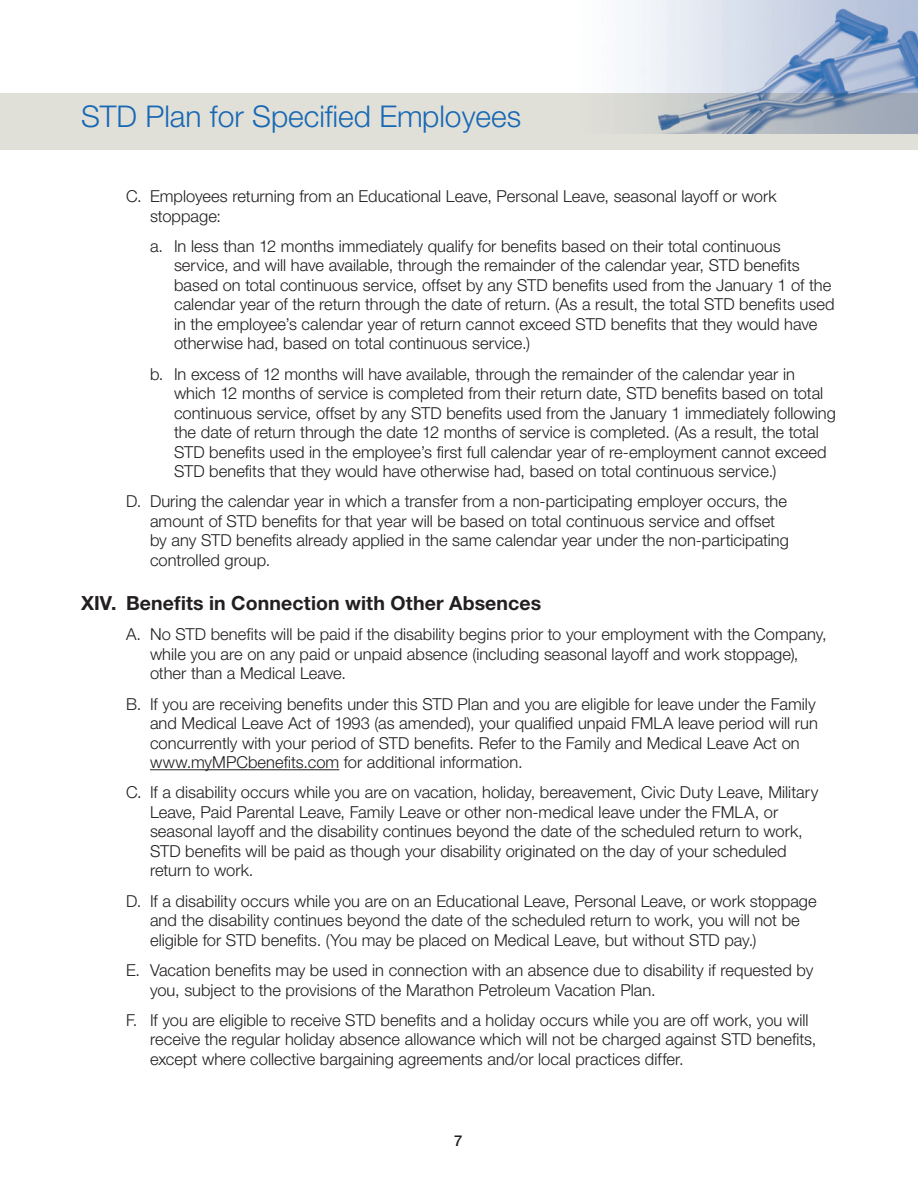
<style>
.page{position:relative;width:918px;height:1188px;background:#fff}
.page>*{position:absolute;margin:0;border:0;box-sizing:border-box;transform-origin:0 0}
.t1{font:300 30px "Helvetica Neue";color:#1768b4}
.HD_1{font:700 19.5px "Helvetica Neue";letter-spacing:.005em;color:#231f20}
.HD_1_Indent_1{font:300 16.5px/19.5px "Helvetica Neue";color:#231f20}
.HD_1_Indent_2{font:300 16.5px/19.5px "Helvetica Neue";color:#231f20}
.t2{font:500 15px "Helvetica Neue";color:#231f20}
</style>
<div class="page">
<div style="left:0;top:93px;width:918px;height:57px;background:#e1e0d8"></div>
<img style="left:632px;top:0;width:286px;height:133px">
<hr style="left:150px;top:769px;width:189px;height:1px;background:#231f20">
<h1 class="t1" style="left:81px;top:98px;width:442px">STD Plan for Specified Employees</h1>
<p class="HD_1_Indent_1" style="left:150px;top:186px;width:628px;text-indent:-24px">C. Employees returning from an Educational Leave, Personal Leave, seasonal layoff or work stoppage:</p>
<p class="HD_1_Indent_2" style="left:174px;top:236px;width:662px;text-indent:-24px">a. In less than 12 months immediately qualify for benefits based on their total continuous service, and will have available, through the remainder of the calendar year, STD benefits based on total continuous service, offset by any STD benefits used from the January 1 of the calendar year of the return through the date of return. (As a result, the total STD benefits used in the employee’s calendar year of return cannot exceed STD benefits that they would have otherwise had, based on total continuous service.)</p>
<p class="HD_1_Indent_2" style="left:174px;top:364px;width:663px;text-indent:-24px">b. In excess of 12 months will have available, through the remainder of the calendar year in which 12 months of service is completed from their return date, STD benefits based on total continuous service, offset by any STD benefits used from the January 1 immediately following the date of return through the date 12 months of service is completed. (As a result, the total STD benefits used in the employee’s first full calendar year of re-employment cannot exceed STD benefits that they would have otherwise had, based on total continuous service.)</p>
<p class="HD_1_Indent_1" style="left:150px;top:491px;width:640px;text-indent:-24px">D. During the calendar year in which a transfer from a non-participating employer occurs, the amount of STD benefits for that year will be based on total continuous service and offset by any STD benefits already applied in the same calendar year under the non-participating controlled group.</p>
<p class="HD_1" style="left:81px;top:591px;width:462px">XIV. Benefits in Connection with Other Absences</p>
<p class="HD_1_Indent_1" style="left:150px;top:624px;width:678px;text-indent:-24px">A. No STD benefits will be paid if the disability begins prior to your employment with the Company, while you are on any paid or unpaid absence (including seasonal layoff and work stoppage), other than a Medical Leave.</p>
<p class="HD_1_Indent_1" style="left:150px;top:694px;width:669px;text-indent:-24px">B. If you are receiving benefits under this STD Plan and you are eligible for leave under the Family and Medical Leave Act of 1993 (as amended), your qualified unpaid FMLA leave period will run concurrently with your period of STD benefits. Refer to the Family and Medical Leave Act on www.myMPCbenefits.com for additional information.</p>
<p class="HD_1_Indent_1" style="left:150px;top:782px;width:670px;text-indent:-24px">C. If a disability occurs while you are on vacation, holiday, bereavement, Civic Duty Leave, Military Leave, Paid Parental Leave, Family Leave or other non-medical leave under the FMLA, or seasonal layoff and the disability continues beyond the date of the scheduled return to work, STD benefits will be paid as though your disability originated on the day of your scheduled return to work.</p>
<p class="HD_1_Indent_1" style="left:150px;top:891px;width:668px;text-indent:-24px">D. If a disability occurs while you are on an Educational Leave, Personal Leave, or work stoppage and the disability continues beyond the date of the scheduled return to work, you will not be eligible for STD benefits. (You may be placed on Medical Leave, but without STD pay.)</p>
<p class="HD_1_Indent_1" style="left:150px;top:960px;width:665px;text-indent:-24px">E. Vacation benefits may be used in connection with an absence due to disability if requested by you, subject to the provisions of the Marathon Petroleum Vacation Plan.</p>
<p class="HD_1_Indent_1" style="left:150px;top:1010px;width:668px;text-indent:-24px">F. If you are eligible to receive STD benefits and a holiday occurs while you are off work, you will receive the regular holiday absence allowance which will not be charged against STD benefits, except where collective bargaining agreements and/or local practices differ.</p>
<p class="t2" style="left:454px;top:1131px;width:10px">7</p>
</div>
